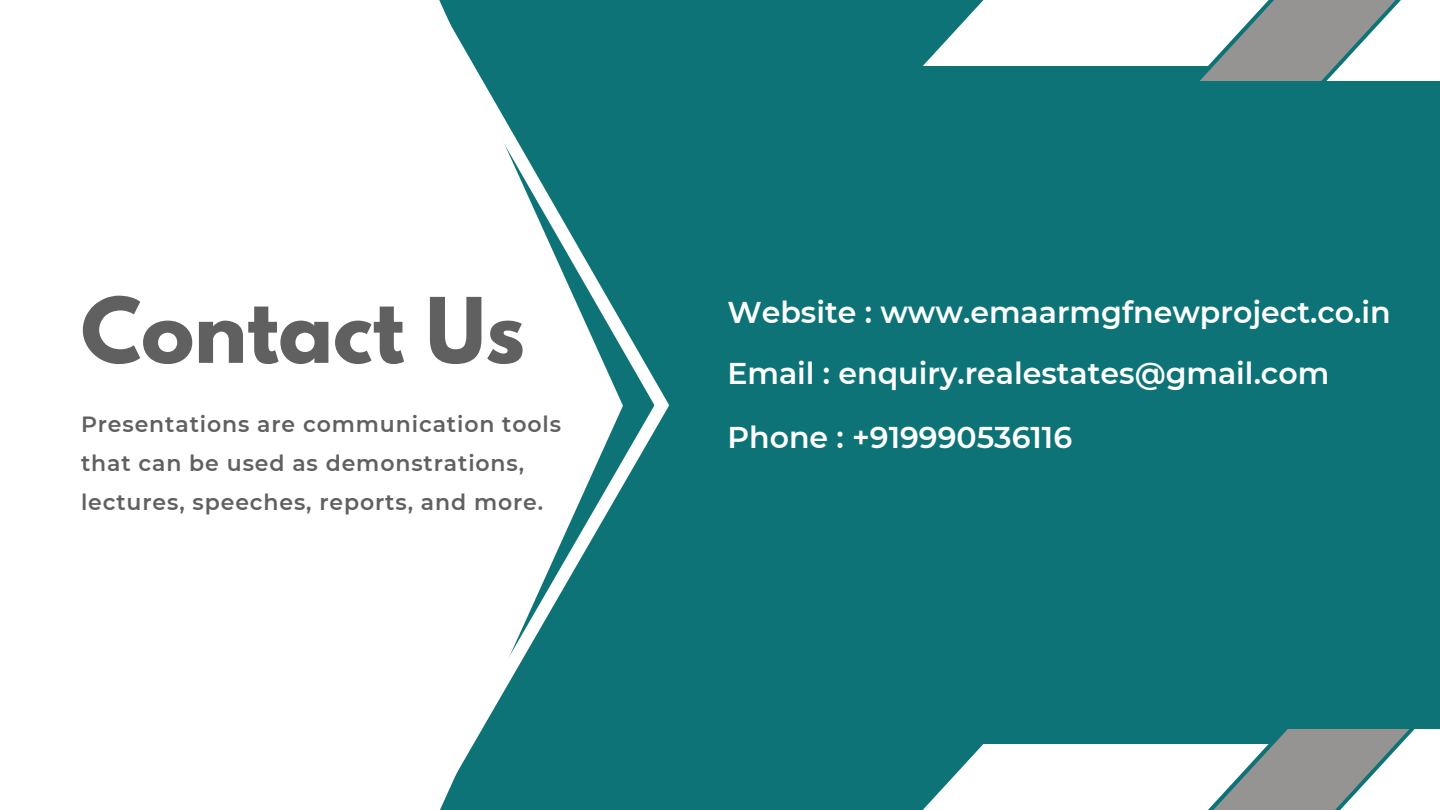
<style>
.page{position:relative;width:1440px;height:810px;background:#0d7377}
.page>*{position:absolute;margin:0;border:0;box-sizing:border-box;transform-origin:0 0}
.t1{font:700 80px "League Spartan";color:#606060}
.t2{font:600 30px "Montserrat";color:#fff}
.t3{font:600 22px/39px "Montserrat";letter-spacing:.04em;color:#606060}
</style>
<div class="page">
<div style="left:0;top:0;width:399px;height:810px;background:#fff"></div>
<svg style="left:399px;top:0;width:259px;height:385px"></svg>
<svg style="left:398px;top:385px;width:271px;height:425px"></svg>
<svg style="left:923px;top:0;width:403px;height:81px"></svg>
<svg style="left:923px;top:729px;width:403px;height:81px"></svg>
<svg style="left:1326px;top:0;width:114px;height:81px;background:#d5d9d9"></svg>
<svg style="left:1326px;top:729px;width:114px;height:81px;background:#c8cccc"></svg>
<p class="t1" style="left:81px;top:291px;width:445px">Contact Us</p>
<p class="t3" style="left:81px;top:404px;width:482px">Presentations are communication tools that can be used as demonstrations, lectures, speeches, reports, and more.</p>
<p class="t2" style="left:727px;top:294px;width:665px">Website : www.emaarmgfnewproject.co.in</p>
<p class="t2" style="left:727px;top:355px;width:603px">Email : enquiry.realestates@gmail.com</p>
<p class="t2" style="left:727px;top:419px;width:346px">Phone : +919990536116</p>
</div>
